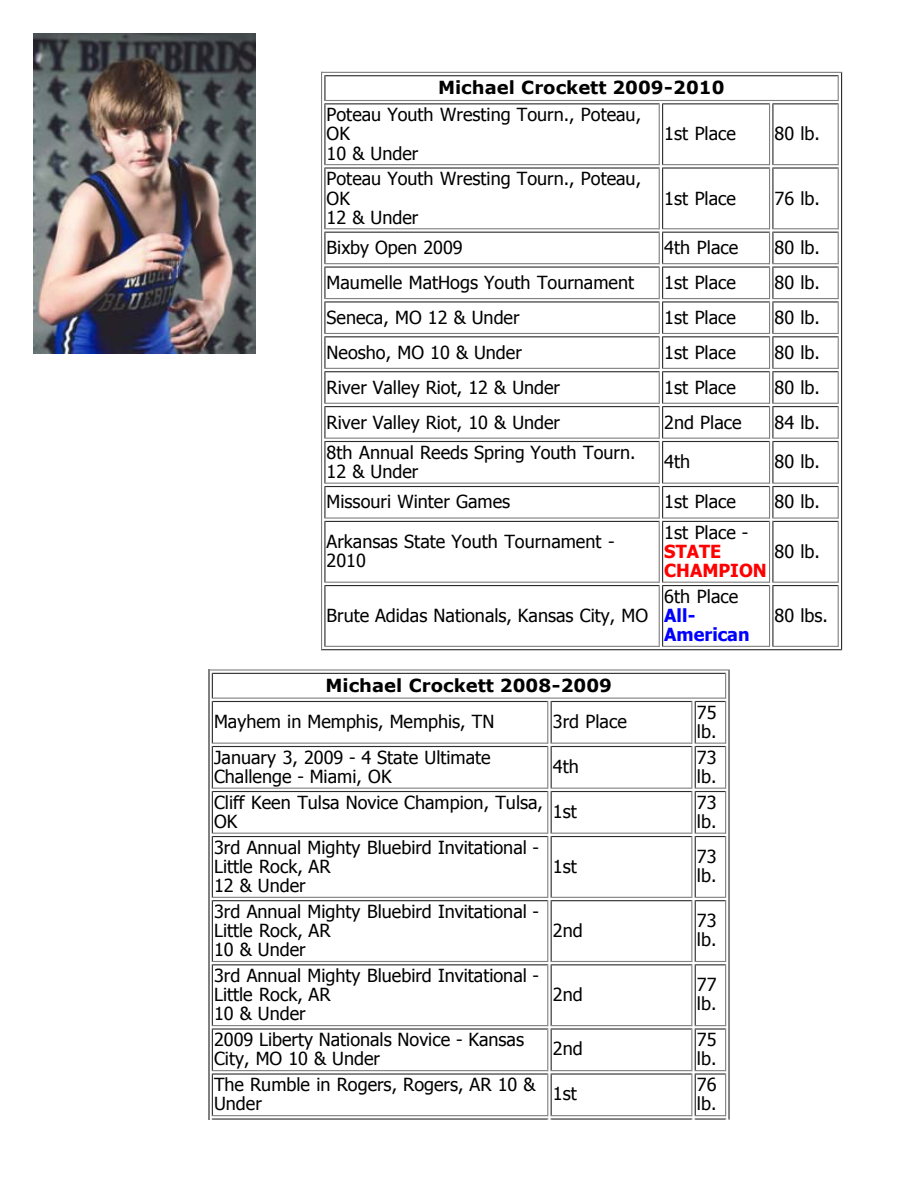
<style>
.page{position:relative;width:923px;height:1193px;background:#fff}
.page>*{position:absolute;margin:0;border:0;box-sizing:border-box;transform-origin:0 0}
.t1{font:18px/19px "Tahoma";color:#000}
.t2{font:700 18px "Verdana";color:#000}
.t3{font:700 18px/19px "Tahoma";color:#f00}
.t4{font:700 18px/19px "Tahoma";color:#00f}
</style>
<div class="page">
<svg style="left:321px;top:72px;width:521px;height:578px"></svg>
<svg style="left:208px;top:669px;width:521px;height:450px"></svg>
<img style="left:34px;top:34px;width:222px;height:319px">
<p class="t2" style="left:438px;top:76px;width:288px">Michael Crockett 2009-2010</p>
<p class="t1" style="left:326px;top:104px;width:316px">Poteau Youth Wresting Tourn., Poteau,<br>OK<br>10 &amp; Under</p>
<p class="t1" style="left:664px;top:123px;width:73px">1st Place</p>
<p class="t1" style="left:774px;top:123px;width:47px">80 lb.</p>
<p class="t1" style="left:326px;top:168px;width:316px">Poteau Youth Wresting Tourn., Poteau,<br>OK<br>12 &amp; Under</p>
<p class="t1" style="left:664px;top:188px;width:73px">1st Place</p>
<p class="t1" style="left:774px;top:188px;width:47px">76 lb.</p>
<p class="t1" style="left:326px;top:237px;width:138px">Bixby Open 2009</p>
<p class="t1" style="left:664px;top:237px;width:75px">4th Place</p>
<p class="t1" style="left:774px;top:237px;width:47px">80 lb.</p>
<p class="t1" style="left:326px;top:272px;width:309px">Maumelle MatHogs Youth Tournament</p>
<p class="t1" style="left:664px;top:272px;width:73px">1st Place</p>
<p class="t1" style="left:774px;top:272px;width:47px">80 lb.</p>
<p class="t1" style="left:326px;top:307px;width:194px">Seneca, MO 12 &amp; Under</p>
<p class="t1" style="left:664px;top:307px;width:73px">1st Place</p>
<p class="t1" style="left:774px;top:307px;width:47px">80 lb.</p>
<p class="t1" style="left:326px;top:342px;width:197px">Neosho, MO 10 &amp; Under</p>
<p class="t1" style="left:664px;top:342px;width:73px">1st Place</p>
<p class="t1" style="left:774px;top:342px;width:47px">80 lb.</p>
<p class="t1" style="left:326px;top:376px;width:235px">River Valley Riot, 12 &amp; Under</p>
<p class="t1" style="left:664px;top:376px;width:73px">1st Place</p>
<p class="t1" style="left:774px;top:376px;width:47px">80 lb.</p>
<p class="t1" style="left:326px;top:411px;width:235px">River Valley Riot, 10 &amp; Under</p>
<p class="t1" style="left:664px;top:411px;width:79px">2nd Place</p>
<p class="t1" style="left:774px;top:411px;width:47px">84 lb.</p>
<p class="t1" style="left:326px;top:442px;width:310px">8th Annual Reeds Spring Youth Tourn.<br>12 &amp; Under</p>
<p class="t1" style="left:664px;top:451px;width:27px">4th</p>
<p class="t1" style="left:774px;top:451px;width:47px">80 lb.</p>
<p class="t1" style="left:326px;top:491px;width:185px">Missouri Winter Games</p>
<p class="t1" style="left:664px;top:491px;width:73px">1st Place</p>
<p class="t1" style="left:774px;top:491px;width:47px">80 lb.</p>
<p class="t1" style="left:326px;top:531px;width:289px">Arkansas State Youth Tournament -<br>2010</p>
<p class="t1" style="left:664px;top:522px;width:86px">1st Place -</p>
<p class="t3" style="left:664px;top:540px;width:104px">STATE<br>CHAMPION</p>
<p class="t1" style="left:774px;top:541px;width:47px">80 lb.</p>
<p class="t1" style="left:326px;top:605px;width:323px">Brute Adidas Nationals, Kansas City, MO</p>
<p class="t1" style="left:664px;top:586px;width:75px">6th Place</p>
<p class="t4" style="left:664px;top:605px;width:87px">All-<br>American</p>
<p class="t1" style="left:774px;top:605px;width:55px">80 lbs.</p>
<p class="t2" style="left:325px;top:674px;width:288px">Michael Crockett 2008-2009</p>
<p class="t1" style="left:214px;top:711px;width:282px">Mayhem in Memphis, Memphis, TN</p>
<p class="t1" style="left:553px;top:711px;width:75px">3rd Place</p>
<p class="t1" style="left:697px;top:702px;width:21px">75 lb.</p>
<p class="t1" style="left:214px;top:747px;width:278px">January 3, 2009 - 4 State Ultimate<br>Challenge - Miami, OK</p>
<p class="t1" style="left:553px;top:756px;width:27px">4th</p>
<p class="t1" style="left:697px;top:747px;width:21px">73 lb.</p>
<p class="t1" style="left:214px;top:792px;width:330px">Cliff Keen Tulsa Novice Champion, Tulsa,<br>OK</p>
<p class="t1" style="left:553px;top:801px;width:25px">1st</p>
<p class="t1" style="left:697px;top:792px;width:21px">73 lb.</p>
<p class="t1" style="left:214px;top:837px;width:326px">3rd Annual Mighty Bluebird Invitational -<br>Little Rock, AR<br>12 &amp; Under</p>
<p class="t1" style="left:553px;top:856px;width:25px">1st</p>
<p class="t1" style="left:697px;top:846px;width:21px">73 lb.</p>
<p class="t1" style="left:214px;top:901px;width:326px">3rd Annual Mighty Bluebird Invitational -<br>Little Rock, AR<br>10 &amp; Under</p>
<p class="t1" style="left:214px;top:965px;width:326px">3rd Annual Mighty Bluebird Invitational -<br>Little Rock, AR<br>10 &amp; Under</p>
<p class="t1" style="left:553px;top:920px;width:31px">2nd</p>
<p class="t1" style="left:697px;top:910px;width:21px">73 lb.</p>
<p class="t1" style="left:553px;top:984px;width:31px">2nd</p>
<p class="t1" style="left:697px;top:974px;width:21px">77 lb.</p>
<p class="t1" style="left:214px;top:1029px;width:311px">2009 Liberty Nationals Novice - Kansas<br>City, MO 10 &amp; Under</p>
<p class="t1" style="left:553px;top:1038px;width:31px">2nd</p>
<p class="t1" style="left:697px;top:1029px;width:21px">75 lb.</p>
<p class="t1" style="left:214px;top:1074px;width:323px">The Rumble in Rogers, Rogers, AR 10 &amp;<br>Under</p>
<p class="t1" style="left:553px;top:1083px;width:25px">1st</p>
<p class="t1" style="left:697px;top:1074px;width:21px">76 lb.</p>
</div>
